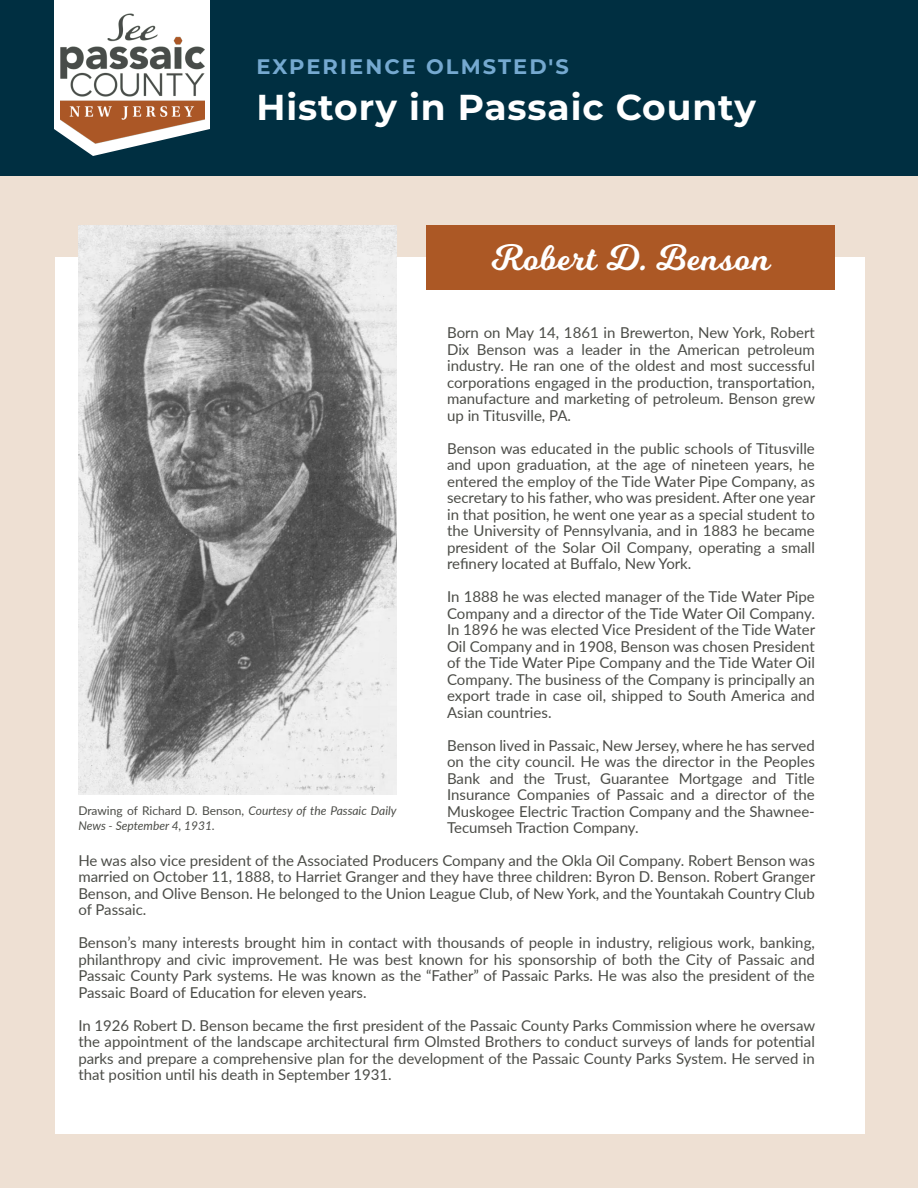
<style>
.page{position:relative;width:918px;height:1188px;background:#eee0d3}
.page>*{position:absolute;margin:0;border:0;box-sizing:border-box;transform-origin:0 0}
.t1{font:700 36px "Montserrat";letter-spacing:.025em;color:#fff}
.t2{font:36px "Milkshake";letter-spacing:.025em;color:#fff}
.t3{font:700 21px "Montserrat";letter-spacing:.1em;color:#75a9d0}
.Body_Text{font:15px/16.5px "Lato";color:#4b4c47;text-align:justify}
.Photo_Caption{font:italic 12px/14.4px "Lato";color:#4b4c47}
.s1{font-style:normal}
</style>
<div class="page">
<div style="left:0;top:0;width:918px;height:176px;background:#002f41"></div>
<svg style="left:54px;top:0;width:156px;height:156px"></svg>
<img style="left:60px;top:14px;width:145px;height:130px">
<div style="left:55px;top:257px;width:810px;height:877px;background:#fff"></div>
<div style="left:427px;top:225px;width:408px;height:64px;background:#ac5825"></div>
<img style="left:78px;top:225px;width:318px;height:570px">
<h2 class="t3" style="left:256px;top:52px;width:314px">EXPERIENCE OLMSTED'S</h2>
<h1 class="t1" style="left:256px;top:82px;width:501px">History in Passaic County</h1>
<p class="Photo_Caption" style="left:78px;top:803px;width:320px"><span class="s1">Drawing of Richard D. Benson,</span> Courtesy of the Passaic Daily<br>News - September 4, 1931.</p>
<p class="t2" style="left:492px;top:233px;width:280px">Robert D. Benson</p>
<p class="Body_Text" style="left:447px;top:324px;width:370px">Born on May 14, 1861 in Brewerton, New York, Robert Dix Benson was a leader in the American petroleum industry. He ran one of the oldest and most successful corporations engaged in the production, transportation, manufacture and marketing of petroleum. Benson grew up in Titusville, PA.</p>
<p class="Body_Text" style="left:447px;top:440px;width:370px">Benson was educated in the public schools of Titusville and upon graduation, at the age of nineteen years, he entered the employ of the Tide Water Pipe Company, as secretary to his father, who was president. After one year in that position, he went one year as a special student to the University of Pennsylvania, and in 1883 he became president of the Solar Oil Company, operating a small refinery located at Buffalo, New York.</p>
<p class="Body_Text" style="left:447px;top:588px;width:370px">In 1888 he was elected manager of the Tide Water Pipe Company and a director of the Tide Water Oil Company.<br>In 1896 he was elected Vice President of the Tide Water Oil Company and in 1908, Benson was chosen President of the Tide Water Pipe Company and the Tide Water Oil Company. The business of the Company is principally an export trade in case oil, shipped to South America and Asian countries.</p>
<p class="Body_Text" style="left:447px;top:737px;width:369px">Benson lived in Passaic, New Jersey, where he has served on the city council. He was the director in the Peoples Bank and the Trust, Guarantee Mortgage and Title Insurance Companies of Passaic and a director of the Muskogee Electric Traction Company and the Shawnee-Tecumseh Traction Company.</p>
<p class="Body_Text" style="left:78px;top:851px;width:738px">He was also vice president of the Associated Producers Company and the Okla Oil Company. Robert Benson was married on October 11, 1888, to Harriet Granger and they have three children: Byron D. Benson. Robert Granger Benson, and Olive Benson. He belonged to the Union League Club, of New York, and the Yountakah Country Club of Passaic.</p>
<p class="Body_Text" style="left:78px;top:934px;width:738px">Benson’s many interests brought him in contact with thousands of people in industry, religious work, banking, philanthropy and civic improvement. He was best known for his sponsorship of both the City of Passaic and Passaic County Park systems. He was known as the “Father” of Passaic Parks. He was also the president of the Passaic Board of Education for eleven years.</p>
<p class="Body_Text" style="left:78px;top:1016px;width:738px">In 1926 Robert D. Benson became the first president of the Passaic County Parks Commission where he oversaw the appointment of the landscape architectural firm Olmsted Brothers to conduct surveys of lands for potential parks and prepare a comprehensive plan for the development of the Passaic County Parks System. He served in that position until his death in September 1931.</p>
</div>
